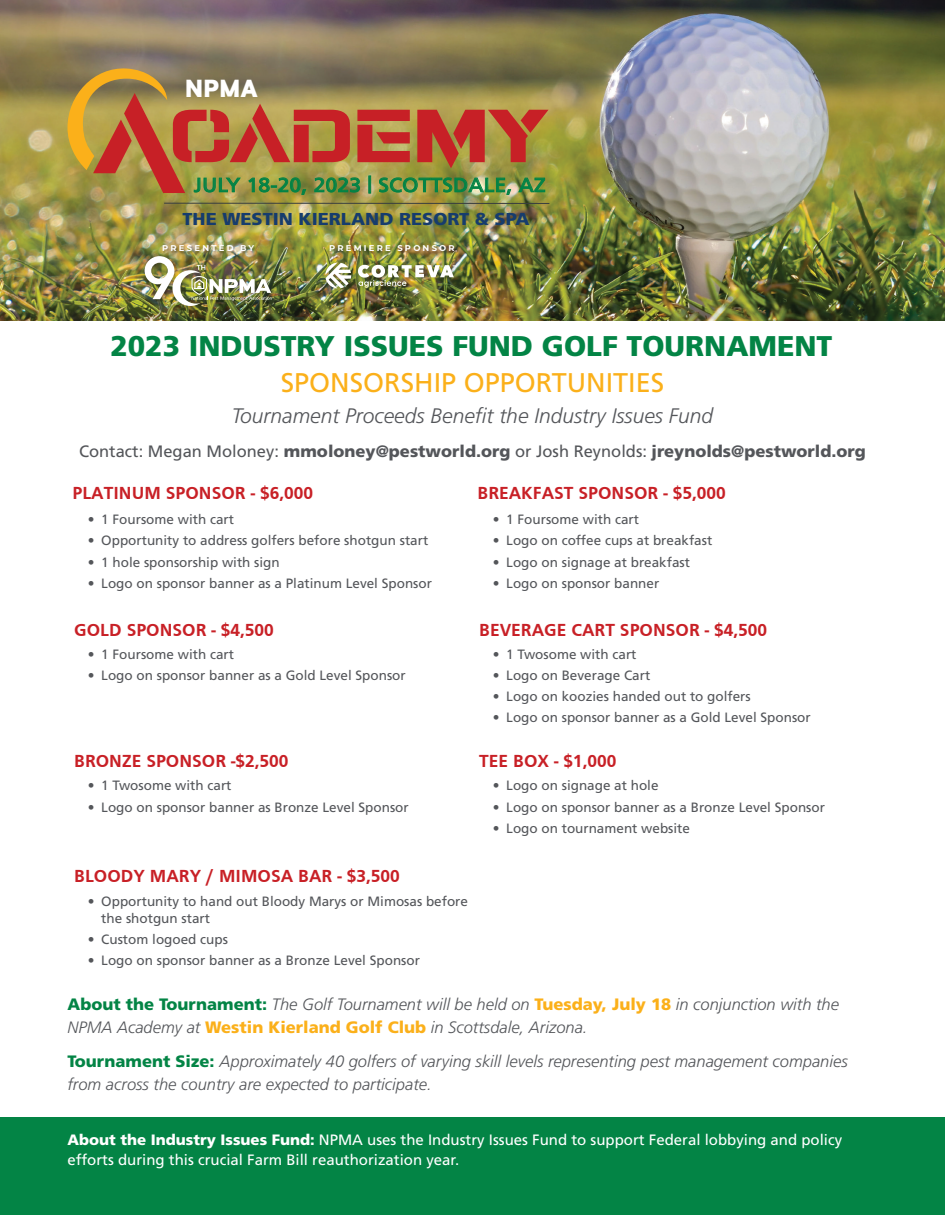
<style>
.page{position:relative;width:945px;height:1215px;background:#fff}
.page>*{position:absolute;margin:0;border:0;box-sizing:border-box;transform-origin:0 0}
.t1{font:76.65px "Revamped";color:#c72026}
.t2{font:900 28.5px "Frutiger LT Std";color:#038445}
.t3{font:27px "Frutiger LT Std";color:#fbb01a}
.t4{font:900 27px "Gelion";color:#fff}
.t5{font:italic 300 21px "Frutiger LT Std";color:#54565a}
.t6{font:19.65px "Frutiger LT Std";letter-spacing:.02em;color:#038345;scale:1.05 1}
.Table_Heading_1{font:700 18px "Frutiger";color:#c82026}
.t7{font:900 17.25px "Frutiger LT Std";color:#163c6d;scale:1.05 1}
.t8{font:italic 300 16.5px/22.5px "Frutiger LT Std";color:#54565a}
.t9{font:900 16.5px "Frutiger LT Std";color:#54565a}
.t10{font:15px/19.5px "Frutiger LT Std";color:#fff}
.t11{font:13.5px/16.5px "Frutiger LT Std";color:#54565a}
.t12{font:700 8.4px "Montserrat";letter-spacing:.265em;color:#fff}
.s1{font-weight:400}
.s2{font-weight:900;font-style:normal;color:#038445}
.s3{font-weight:900;font-style:normal;color:#fbb01a}
.s4{font-weight:900}
</style>
<div class="page">
<div style="left:0;top:1117px;width:945px;height:98px;background:#038445"></div>
<img style="left:0;top:0;width:945px;height:320px">
<div style="left:163px;top:245px;width:94px;height:9px;background:#231f20;opacity:.32"></div>
<div style="left:143px;top:255px;width:134px;height:56px;background:#231f20;opacity:.32"></div>
<img style="left:145px;top:256px;width:127px;height:50px">
<div style="left:330px;top:245px;width:127px;height:9px;background:#231f20;opacity:.32"></div>
<div style="left:324px;top:261px;width:137px;height:32px;background:#231f20;opacity:.32"></div>
<svg style="left:325px;top:263px;width:26px;height:25px"></svg>
<img style="left:358px;top:265px;width:98px;height:23px">
<svg style="left:68px;top:68px;width:117px;height:125px"></svg>
<hr style="left:164px;top:203px;width:385px;height:1px;background:#393e3f">
<p class="t4" style="left:185px;top:71px;width:75px">NPMA</p>
<p class="t1" style="left:169px;top:99px;width:382px">CADEMY</p>
<p class="t6" style="left:194px;top:173px;width:337px">JULY 18-20, 2023 <sup>|</sup> SCOTTSDALE, AZ</p>
<p class="t7" style="left:182px;top:208px;width:332px">THE WESTIN KIERLAND RESORT &amp; SPA</p>
<p class="t12" style="left:162px;top:242px;width:93px">PRESENTED BY</p>
<p class="t12" style="left:329px;top:242px;width:127px">PREMIERE SPONSOR</p>
<p class="t2" style="left:110px;top:329px;width:724px">2023 INDUSTRY ISSUES FUND GOLF TOURNAMENT</p>
<p class="t3" style="left:281px;top:367px;width:385px">SPONSORSHIP OPPORTUNITIES</p>
<p class="t5" style="left:232px;top:404px;width:483px">Tournament Proceeds Benefit the Industry Issues Fund</p>
<p class="t9" style="left:79px;top:441px;width:788px"><span class="s1">Contact: Megan Moloney:</span> mmoloney@pestworld.org <span class="s1">or Josh Reynolds:</span> jreynolds@pestworld.org</p>
<p class="Table_Heading_1" style="left:73px;top:482px;width:242px">PLATINUM SPONSOR - $6,000</p>
<p class="Table_Heading_1" style="left:478px;top:482px;width:250px">BREAKFAST SPONSOR - $5,000</p>
<p class="t11" style="left:88px;top:512px;width:148px">• 1 Foursome with cart</p>
<p class="t11" style="left:88px;top:533px;width:342px">• Opportunity to address golfers before shotgun start</p>
<p class="t11" style="left:88px;top:554px;width:194px">• 1 hole sponsorship with sign</p>
<p class="t11" style="left:88px;top:575px;width:346px">• Logo on sponsor banner as a Platinum Level Sponsor</p>
<p class="t11" style="left:493px;top:512px;width:148px">• 1 Foursome with cart</p>
<p class="t11" style="left:493px;top:533px;width:221px">• Logo on coffee cups at breakfast</p>
<p class="t11" style="left:493px;top:554px;width:199px">• Logo on signage at breakfast</p>
<p class="t11" style="left:493px;top:575px;width:168px">• Logo on sponsor banner</p>
<p class="Table_Heading_1" style="left:74px;top:620px;width:201px">GOLD SPONSOR - $4,500</p>
<p class="Table_Heading_1" style="left:479px;top:620px;width:289px">BEVERAGE CART SPONSOR - $4,500</p>
<p class="t11" style="left:88px;top:646px;width:148px">• 1 Foursome with cart</p>
<p class="t11" style="left:88px;top:667px;width:320px">• Logo on sponsor banner as a Gold Level Sponsor</p>
<p class="t11" style="left:493px;top:646px;width:145px">• 1 Twosome with cart</p>
<p class="t11" style="left:493px;top:667px;width:159px">• Logo on Beverage Cart</p>
<p class="t11" style="left:493px;top:688px;width:260px">• Logo on koozies handed out to golfers</p>
<p class="t11" style="left:493px;top:709px;width:320px">• Logo on sponsor banner as a Gold Level Sponsor</p>
<p class="Table_Heading_1" style="left:74px;top:750px;width:216px">BRONZE SPONSOR -$2,500</p>
<p class="Table_Heading_1" style="left:479px;top:750px;width:139px">TEE BOX - $1,000</p>
<p class="t11" style="left:88px;top:778px;width:145px">• 1 Twosome with cart</p>
<p class="t11" style="left:88px;top:799px;width:323px">• Logo on sponsor banner as Bronze Level Sponsor</p>
<p class="t11" style="left:493px;top:778px;width:167px">• Logo on signage at hole</p>
<p class="t11" style="left:493px;top:799px;width:334px">• Logo on sponsor banner as a Bronze Level Sponsor</p>
<p class="t11" style="left:493px;top:820px;width:199px">• Logo on tournament website</p>
<p class="Table_Heading_1" style="left:74px;top:866px;width:327px">BLOODY MARY / MIMOSA BAR - $3,500</p>
<p class="t11" style="left:101px;top:893px;width:368px;text-indent:-14px">• Opportunity to hand out Bloody Marys or Mimosas before the shotgun start</p>
<p class="t11" style="left:88px;top:931px;width:142px">• Custom logoed cups</p>
<p class="t11" style="left:88px;top:952px;width:334px">• Logo on sponsor banner as a Bronze Level Sponsor</p>
<p class="t8" style="left:68px;top:993px;width:773px"><span class="s2">About the Tournament:</span> The Golf Tournament will be held on <span class="s3">Tuesday, July 18</span> in conjunction with the<br>NPMA Academy at <span class="s3">Westin Kierland Golf Club</span> in Scottsdale, Arizona.</p>
<p class="t8" style="left:68px;top:1050px;width:782px"><span class="s2">Tournament Size:</span> Approximately 40 golfers of varying skill levels representing pest management companies from across the country are expected to participate.</p>
<p class="t10" style="left:68px;top:1130px;width:776px"><span class="s4">About the Industry Issues Fund:</span> NPMA uses the Industry Issues Fund to support Federal lobbying and policy efforts during this crucial Farm Bill reauthorization year.</p>
</div>
